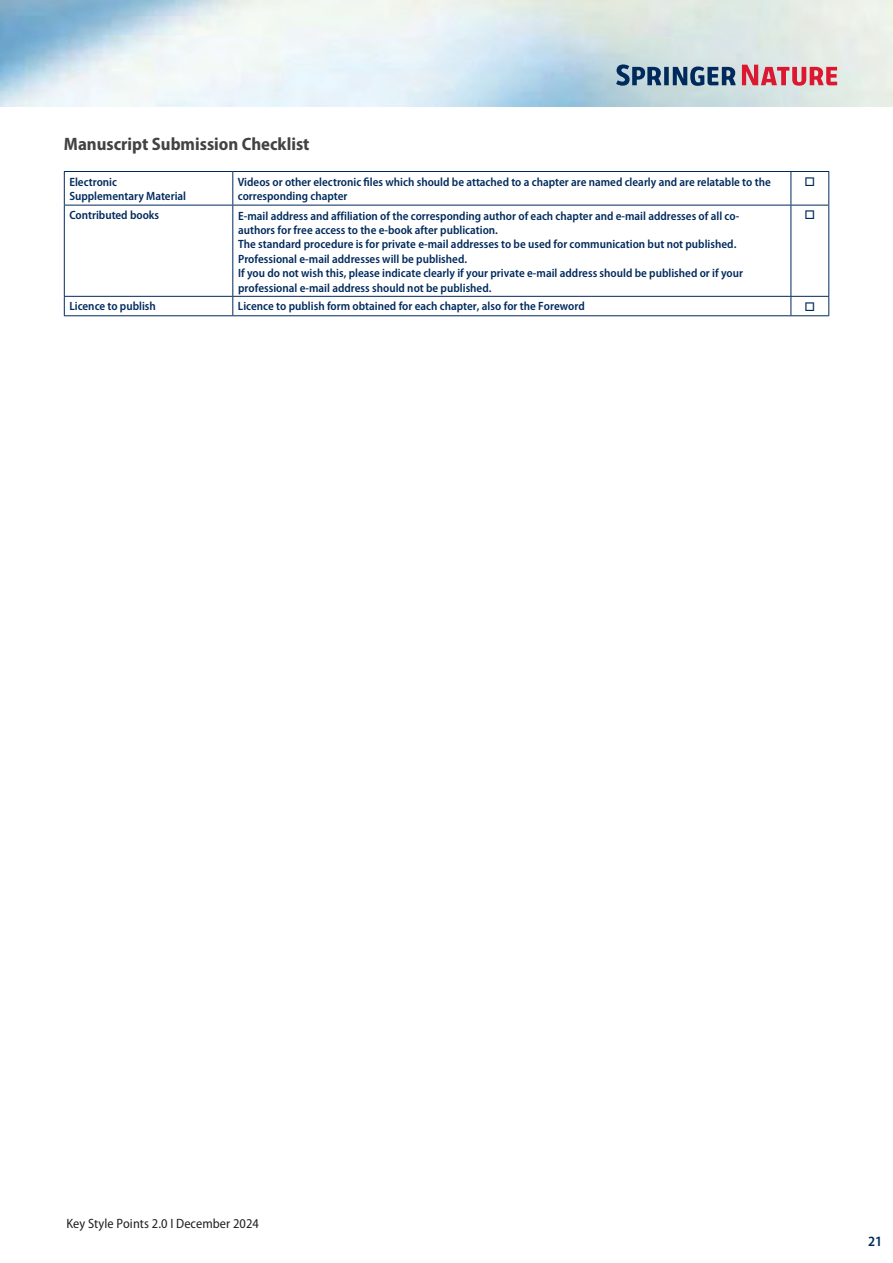
<style>
.page{position:relative;width:893px;height:1263px;background:#fff}
.page>*{position:absolute;margin:0;border:0;box-sizing:border-box;transform-origin:0 0}
.t1{font:700 semi-condensed 18px "Myriad Pro";color:#434345}
.t2{font:600 semi-condensed 14.25px "Myriad Pro";color:#002a5c}
.t3{font:semi-condensed 13.5px "Myriad Pro";letter-spacing:.005em;color:#231f20}
.t4{font:600 semi-condensed 12px/14.4px "Myriad Pro";color:#002a5c}
</style>
<div class="page">
<hr style="left:64px;top:172px;width:1px;height:33px;background:#002a5c">
<hr style="left:64px;top:171px;width:169px;height:1px;background:#002a5c">
<hr style="left:232px;top:172px;width:1px;height:33px;background:#002a5c">
<hr style="left:790px;top:172px;width:1px;height:33px;background:#002a5c">
<hr style="left:828px;top:172px;width:1px;height:33px;background:#002a5c">
<hr style="left:233px;top:171px;width:558px;height:1px;background:#002a5c">
<hr style="left:791px;top:171px;width:38px;height:1px;background:#002a5c">
<hr style="left:64px;top:205px;width:1px;height:91px;background:#002a5c">
<svg style="left:64px;top:297px;width:1px;height:18px"></svg>
<hr style="left:64px;top:205px;width:169px;height:1px;background:#002a5c">
<hr style="left:232px;top:205px;width:1px;height:91px;background:#002a5c">
<hr style="left:233px;top:205px;width:558px;height:1px;background:#002a5c">
<hr style="left:791px;top:205px;width:38px;height:1px;background:#002a5c">
<hr style="left:790px;top:205px;width:1px;height:91px;background:#002a5c">
<hr style="left:828px;top:205px;width:1px;height:91px;background:#002a5c">
<hr style="left:64px;top:315px;width:169px;height:1px;background:#002a5c">
<svg style="left:232px;top:297px;width:1px;height:18px"></svg>
<hr style="left:233px;top:296px;width:558px;height:1px;background:#002a5c">
<hr style="left:791px;top:296px;width:38px;height:1px;background:#002a5c">
<svg style="left:790px;top:297px;width:1px;height:18px"></svg>
<svg style="left:828px;top:297px;width:1px;height:18px"></svg>
<hr style="left:233px;top:315px;width:558px;height:1px;background:#002a5c">
<hr style="left:791px;top:315px;width:38px;height:1px;background:#002a5c">
<hr style="left:64px;top:296px;width:169px;height:1px;background:#002a5c">
<img style="left:0;top:0;width:893px;height:106px">
<svg style="left:616px;top:64px;width:120px;height:22px"></svg>
<svg style="left:742px;top:65px;width:95px;height:21px"></svg>
<h1 class="t1" style="left:64px;top:134px;width:247px">Manuscript Submission Checklist</h1>
<p class="t4" style="left:69px;top:175px;width:118px">Electronic<br>Supplementary Material</p>
<p class="t4" style="left:238px;top:175px;width:534px">Videos or other electronic files which should be attached to a chapter are named clearly and are relatable to the corresponding chapter</p>
<p class="t4" style="left:69px;top:208px;width:91px">Contributed books</p>
<p class="t4" style="left:238px;top:209px;width:506px">E-mail address and affiliation of the corresponding author of each chapter and e-mail addresses of all co&shy;authors for free access to the e-book after publication.<br>The standard procedure is for private e-mail addresses to be used for communication but not published.<br>Professional e-mail addresses will be published.<br>If you do not wish this, please indicate clearly if your private e-mail address should be published or if your professional e-mail address should not be published.</p>
<p class="t4" style="left:69px;top:299px;width:88px">Licence to publish</p>
<p class="t4" style="left:238px;top:299px;width:348px">Licence to publish form obtained for each chapter, also for the Foreword</p>
<p class="t3" style="left:66px;top:1216px;width:194px">Key Style Points 2.0 І December 2024</p>
<p class="t2" style="left:868px;top:1234px;width:16px">21</p>
</div>
